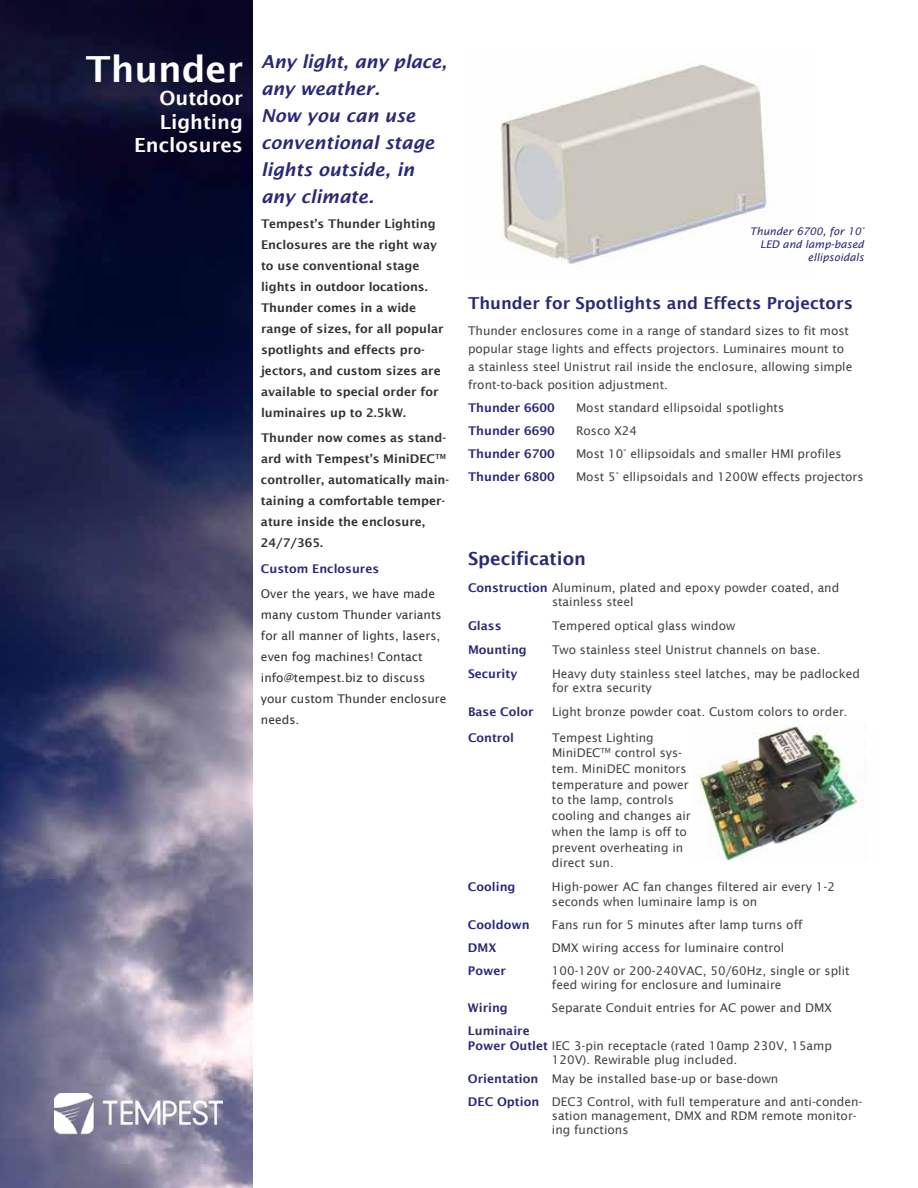
<style>
.page{position:relative;width:918px;height:1188px;background:#fff}
.page>*{position:absolute;margin:0;border:0;box-sizing:border-box;transform-origin:0 0}
.t1{font:600 36px "Lucida Sans";color:#fff}
.t2{font:600 19.5px/23.4px "Lucida Sans";color:#fff;text-align:right}
.t3{font:italic 600 18px/27px "Lucida Sans";color:#2b2878}
.t4{font:600 18px "Lucida Sans";color:#2b2878}
.t5{font:600 16.5px "Lucida Sans";color:#2b2878}
.t6{font:12px/15.8px "Lucida Sans";color:#444}
.t7{font:600 12px/21px "Lucida Sans";color:#323232}
.t8{font:12px/21px "Lucida Sans";color:#323232}
.t9{font:600 12px "Lucida Sans";color:#2b2878}
.t10{font:italic 10.5px/12.6px "Lucida Sans";color:#2b2878;text-align:right}
.s1{font-weight:600;color:#2b2878}
</style>
<div class="page">
<img style="left:0;top:0;width:252px;height:1188px">
<img style="left:55px;top:1094px;width:167px;height:43px">
<img style="left:500px;top:64px;width:267px;height:200px">
<img style="left:699px;top:724px;width:165px;height:137px">
<h1 class="t1" style="left:86px;top:48px;width:159px">Thunder</h1>
<h2 class="t2" style="left:134px;top:86px;width:110px">Outdoor<br>Lighting<br>Enclosures</h2>
<h3 class="t3" style="left:261px;top:48px;width:188px">Any light, any place, any weather.<br>Now you can use conventional stage lights outside, in any climate.</h3>
<p class="t7" style="left:261px;top:213px;width:184px">Tempest’s Thunder Lighting<br>Enclosures are the right way to use conventional stage lights in outdoor locations.<br>Thunder comes in a wide range of sizes, for all popular spotlights and effects pro&shy;jectors, and custom sizes are available to special order for luminaires up to 2.5kW.</p>
<p class="t7" style="left:261px;top:428px;width:190px">Thunder now comes as stand&shy;ard with Tempest’s MiniDEC<sup>TM </sup>controller, automatically main&shy;taining a comfortable temper&shy;ature inside the enclosure,<br>24/7/365.</p>
<p class="t9" style="left:261px;top:561px;width:120px">Custom Enclosures</p>
<p class="t8" style="left:261px;top:583px;width:187px">Over the years, we have made many custom Thunder variants for all manner of lights, lasers, even fog machines! Contact info@tempest.biz to discuss your custom Thunder enclosure needs.</p>
<p class="t10" style="left:750px;top:225px;width:115px">Thunder 6700, for 10°<br>LED and lamp-based ellipsoidals</p>
<h3 class="t5" style="left:468px;top:294px;width:386px">Thunder for Spotlights and Effects Projectors</h3>
<p class="t6" style="left:468px;top:322px;width:386px;line-height:18px">Thunder enclosures come in a range of standard sizes to fit most popular stage lights and effects projectors. Luminaires mount to a stainless steel Unistrut rail inside the enclosure, allowing simple front-to-back position adjustment.</p>
<p class="t9" style="left:468px;top:401px;width:88px">Thunder 6600</p>
<p class="t6" style="left:576px;top:400px;width:210px">Most standard ellipsoidal spotlights</p>
<p class="t9" style="left:468px;top:424px;width:88px">Thunder 6690</p>
<p class="t6" style="left:576px;top:423px;width:63px">Rosco X24</p>
<p class="t9" style="left:468px;top:447px;width:88px">Thunder 6700</p>
<p class="t6" style="left:576px;top:446px;width:267px">Most 10° ellipsoidals and smaller HMI profiles</p>
<p class="t9" style="left:468px;top:470px;width:88px">Thunder 6800</p>
<p class="t6" style="left:576px;top:468px;width:289px">Most 5° ellipsoidals and 1200W effects projectors</p>
<h3 class="t4" style="left:468px;top:548px;width:120px">Specification</h3>
<p class="t6" style="left:552px;top:580px;width:289px;line-height:14.4px;text-indent:-84px"><span class="s1">Construction</span> Aluminum, plated and epoxy powder coated, and stainless steel</p>
<p class="t9" style="left:468px;top:619px;width:35px">Glass</p>
<p class="t6" style="left:552px;top:618px;width:185px">Tempered optical glass window</p>
<p class="t9" style="left:468px;top:643px;width:60px">Mounting</p>
<p class="t6" style="left:552px;top:642px;width:270px">Two stainless steel Unistrut channels on base.</p>
<p class="t9" style="left:468px;top:667px;width:51px">Security</p>
<p class="t6" style="left:552px;top:666px;width:309px;line-height:14.4px">Heavy duty stainless steel latches, may be padlocked for extra security</p>
<p class="t9" style="left:468px;top:705px;width:67px">Base Color</p>
<p class="t6" style="left:552px;top:704px;width:297px">Light bronze powder coat. Custom colors to order.</p>
<p class="t9" style="left:468px;top:730px;width:47px">Control</p>
<p class="t6" style="left:552px;top:729px;width:140px">Tempest Lighting<br>MiniDEC<sup>TM</sup> control sys&shy;tem. MiniDEC monitors temperature and power to the lamp, controls cooling and changes air when the lamp is off to prevent overheating in direct sun.</p>
<p class="t9" style="left:468px;top:880px;width:49px">Cooling</p>
<p class="t6" style="left:552px;top:880px;width:284px;line-height:14.4px">High-power AC fan changes filtered air every 1-2 seconds when luminaire lamp is on</p>
<p class="t9" style="left:468px;top:918px;width:63px">Cooldown</p>
<p class="t6" style="left:552px;top:917px;width:252px">Fans run for 5 minutes after lamp turns off</p>
<p class="t9" style="left:468px;top:941px;width:30px">DMX</p>
<p class="t6" style="left:552px;top:940px;width:234px">DMX wiring access for luminaire control</p>
<p class="t9" style="left:468px;top:964px;width:39px">Power</p>
<p class="t6" style="left:552px;top:964px;width:299px;line-height:14.4px">100-120V or 200-240VAC, 50/60Hz, single or split feed wiring for enclosure and luminaire</p>
<p class="t9" style="left:468px;top:1001px;width:41px">Wiring</p>
<p class="t6" style="left:552px;top:1000px;width:281px">Separate Conduit entries for AC power and DMX</p>
<p class="t9" style="left:468px;top:1024px;width:63px">Luminaire</p>
<p class="t6" style="left:468px;top:1038px;width:365px"><span class="s1">Power Outlet</span> IEC 3-pin receptacle (rated 10amp 230V, 15amp</p>
<p class="t6" style="left:552px;top:1052px;width:187px">120V). Rewirable plug included.</p>
<p class="t6" style="left:468px;top:1067px;width:396px;line-height:23px"><span class="s1">Orientation</span> May be installed base-up or base-down<br><span class="s1">DEC Option</span> DEC3 Control, with full temperature and anti-conden-</p>
<p class="t6" style="left:552px;top:1109px;width:306px;line-height:14.4px">sation management, DMX and RDM remote monitor&shy;ing functions</p>
</div>
